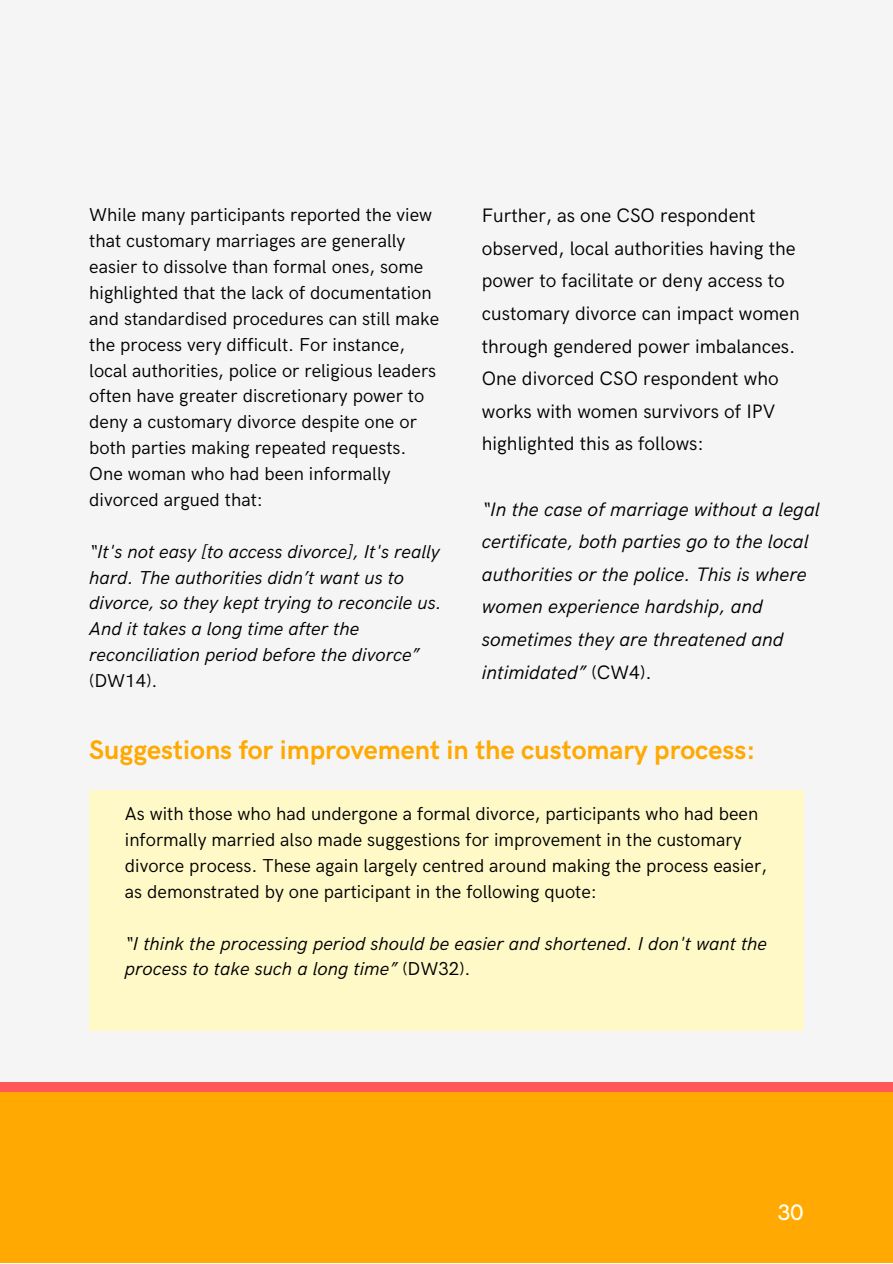
<style>
.page{position:relative;width:893px;height:1264px;background:#fff}
.page>*{position:absolute;margin:0;border:0;box-sizing:border-box;transform-origin:0 0}
.t1{font:700 27px "HK Grotesk";color:#ffa902}
.t2{font:500 22.5px "HK Grotesk";color:#ffffef}
.t3{font:19.5px/32.5px "HK Grotesk";color:#000001}
.t4{font:italic 19.5px/32.5px "HK Grotesk";color:#000001}
.t5{font:18.75px/25.8px "HK Grotesk";color:#000001}
.t6{font:italic 18.75px/25.8px "HK Grotesk";color:#000001}
.s1{font-style:normal}
</style>
<div class="page">
<div style="left:0;top:0;width:892px;height:1262px;background:#f5f5f5"></div>
<div style="left:0;top:1081px;width:892px;height:152px;background:#ff5757"></div>
<div style="left:0;top:1092px;width:892px;height:170px;background:#ffa902"></div>
<div style="left:89px;top:790px;width:714px;height:241px;background:#fff9c7"></div>
<p class="t5" style="left:89px;top:203px;width:351px">While many participants reported the view that customary marriages are generally easier to dissolve than formal ones, some highlighted that the lack of documentation and standardised procedures can still make the process very difficult. For instance, local authorities, police or religious leaders often have greater discretionary power to deny a customary divorce despite one or both parties making repeated requests.<br>One woman who had been informally divorced argued that:</p>
<p class="t6" style="left:89px;top:539px;width:354px">“It's not easy [to access divorce], It's really hard. The authorities didn’t want us to divorce, so they kept trying to reconcile us.<br>And it takes a long time after the reconciliation period before the divorce” <span class="s1">(DW14).</span></p>
<p class="t3" style="left:482px;top:200px;width:319px">Further, as one CSO respondent observed, local authorities having the power to facilitate or deny access to customary divorce can impact women through gendered power imbalances.<br>One divorced CSO respondent who works with women survivors of IPV highlighted this as follows:</p>
<p class="t4" style="left:482px;top:493px;width:339px">“In the case of marriage without a legal certificate, both parties go to the local authorities or the police. This is where women experience hardship, and sometimes they are threatened and intimidated” <span class="s1">(CW4).</span></p>
<p class="t1" style="left:89px;top:734px;width:667px">Suggestions for improvement in the customary process:</p>
<p class="t5" style="left:125px;top:801px;width:643px">As with those who had undergone a formal divorce, participants who had been informally married also made suggestions for improvement in the customary divorce process. These again largely centred around making the process easier, as demonstrated by one participant in the following quote:</p>
<p class="t6" style="left:125px;top:931px;width:643px">“I think the processing period should be easier and shortened. I don't want the process to take such a long time” <span class="s1">(DW32).</span></p>
<p class="t2" style="left:777px;top:1199px;width:27px">30</p>
</div>
